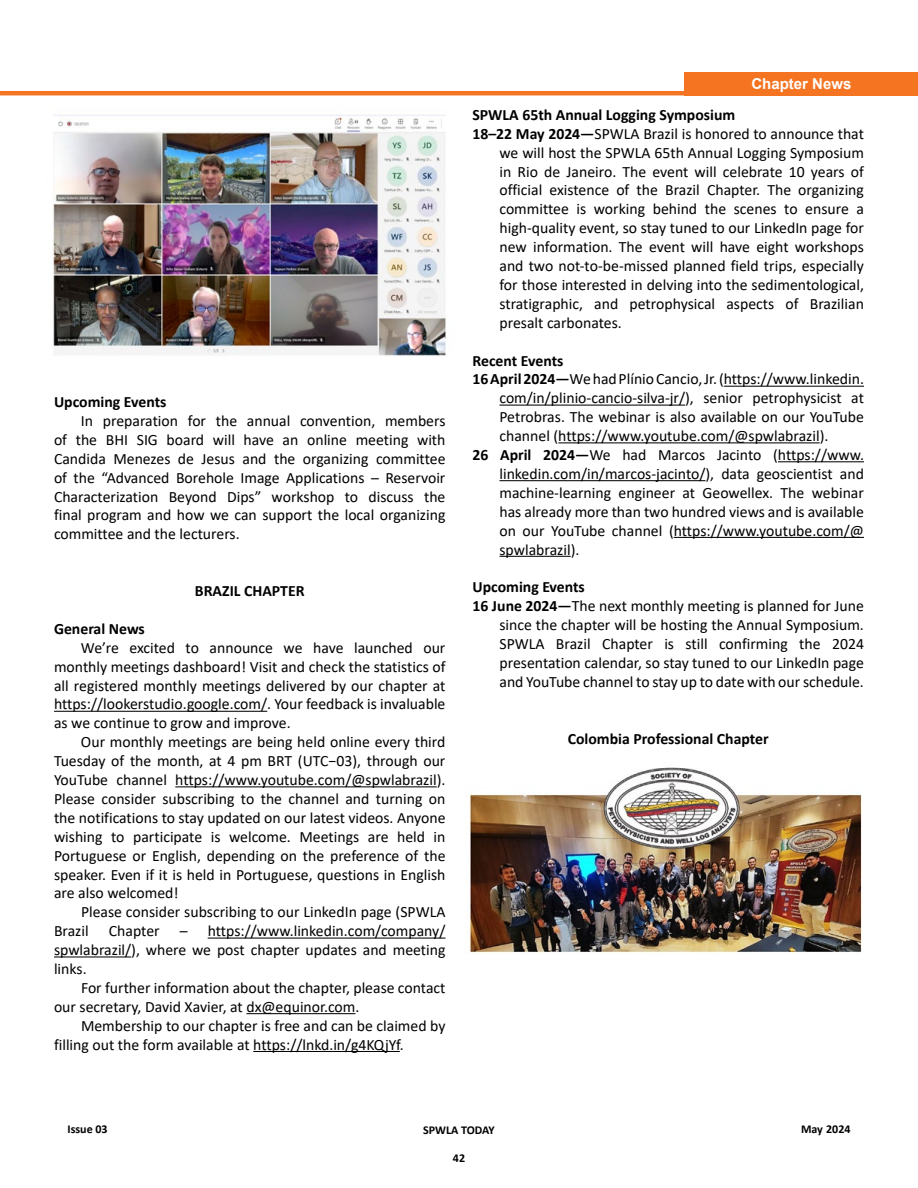
<style>
.page{position:relative;width:918px;height:1188px;background:#fff}
.page>*{position:absolute;margin:0;border:0;box-sizing:border-box;transform-origin:0 0}
.t1{font:15.75px/18.9px "Calibri";color:#000;text-align:justify}
.t2{font:700 15.75px "Calibri";color:#000}
.t3{font:700 15px "Arial";color:#fff}
.t4{font:700 12px "Calibri";color:#000}
.s1{font-weight:700}
</style>
<div class="page">
<img style="left:53px;top:115px;width:393px;height:241px">
<hr style="left:0;top:91px;width:918px;height:4px;background:#f47421">
<div style="left:685px;top:72px;width:233px;height:23px;background:#f47421"></div>
<hr style="left:54px;top:711px;width:213px;height:1px;background:#000">
<hr style="left:175px;top:786px;width:262px;height:1px;background:#000">
<hr style="left:208px;top:938px;width:237px;height:1px;background:#000">
<hr style="left:54px;top:956px;width:77px;height:1px;background:#000">
<hr style="left:246px;top:1013px;width:109px;height:1px;background:#000">
<hr style="left:253px;top:1051px;width:147px;height:1px;background:#000">
<hr style="left:724px;top:386px;width:140px;height:1px;background:#000">
<hr style="left:500px;top:405px;width:185px;height:1px;background:#000">
<hr style="left:558px;top:442px;width:262px;height:1px;background:#000">
<hr style="left:778px;top:461px;width:86px;height:1px;background:#000">
<hr style="left:500px;top:480px;width:206px;height:1px;background:#000">
<hr style="left:674px;top:537px;width:190px;height:1px;background:#000">
<hr style="left:500px;top:556px;width:71px;height:1px;background:#000">
<img style="left:469px;top:767px;width:393px;height:186px">
<p class="t2" style="left:54px;top:391px;width:114px">Upcoming Events</p>
<p class="t1" style="left:54px;top:411px;width:393px;text-indent:27px">In preparation for the annual convention, members of the BHI SIG board will have an online meeting with Candida Menezes de Jesus and the organizing committee of the “Advanced Borehole Image Applications – Reservoir Characterization Beyond Dips” workshop to discuss the final program and how we can support the local organizing committee and the lecturers.</p>
<p class="t2" style="left:195px;top:580px;width:111px">BRAZIL CHAPTER</p>
<p class="t2" style="left:54px;top:618px;width:92px">General News</p>
<p class="t1" style="left:54px;top:638px;width:393px;text-indent:27px">We’re excited to announce we have launched our monthly meetings dashboard! Visit and check the statistics of all registered monthly meetings delivered by our chapter at https://lookerstudio.google.com/. Your feedback is invaluable as we continue to grow and improve.</p>
<p class="t1" style="left:54px;top:732px;width:393px;text-indent:27px">Our monthly meetings are being held online every third Tuesday of the month, at 4 pm BRT (UTC−03), through our YouTube channel https://www.youtube.com/@spwlabrazil).<br>Please consider subscribing to the channel and turning on the notifications to stay updated on our latest videos. Anyone wishing to participate is welcome. Meetings are held in Portuguese or English, depending on the preference of the speaker. Even if it is held in Portuguese, questions in English are also welcomed!</p>
<p class="t1" style="left:54px;top:902px;width:393px;text-indent:27px">Please consider subscribing to our LinkedIn page (SPWLA<br>Brazil</p>
<p class="t1" style="left:54px;top:921px;width:393px;text-indent:126px">– https://www.linkedin.com/company/ spwlabrazil/), where we post chapter updates and meeting links.</p>
<p class="t1" style="left:54px;top:978px;width:393px;text-indent:27px">For further information about the chapter, please contact our secretary, David Xavier, at dx@equinor.com.</p>
<p class="t1" style="left:54px;top:1016px;width:393px;text-indent:27px">Membership to our chapter is free and can be claimed by filling out the form available at https://lnkd.in/g4KQjYf.</p>
<p class="t1" style="left:109px;top:921px;width:52px">Chapter</p>
<p class="t3" style="left:751px;top:73px;width:102px">Chapter News</p>
<p class="t2" style="left:472px;top:103px;width:264px">SPWLA 65th Annual Logging Symposium</p>
<p class="t1" style="left:472px;top:124px;width:393px"><span class="s1">18–22 May 2024—</span>SPWLA Brazil is honored to announce that</p>
<p class="t1" style="left:499px;top:143px;width:366px">we will host the SPWLA 65th Annual Logging Symposium</p>
<p class="t1" style="left:499px;top:161px;width:366px">in Rio de Janeiro. The event will celebrate 10 years of</p>
<p class="t1" style="left:499px;top:180px;width:366px">official existence of the Brazil Chapter. The organizing</p>
<p class="t1" style="left:499px;top:199px;width:366px">committee is working behind the scenes to ensure a</p>
<p class="t1" style="left:499px;top:218px;width:366px">high-quality event, so stay tuned to our LinkedIn page for</p>
<p class="t1" style="left:499px;top:237px;width:366px">new information. The event will have eight workshops</p>
<p class="t1" style="left:499px;top:256px;width:366px">and two not-to-be-missed planned field trips, especially</p>
<p class="t1" style="left:499px;top:275px;width:366px">for those interested in delving into the sedimentological,</p>
<p class="t1" style="left:499px;top:294px;width:366px">stratigraphic, and petrophysical aspects of Brazilian</p>
<p class="t1" style="left:499px;top:313px;width:124px">presalt carbonates.</p>
<p class="t2" style="left:472px;top:349px;width:92px">Recent Events</p>
<p class="t1" style="left:472px;top:369px;width:393px"><span class="s1">16 April 2024—</span>We had Plínio Cancio, Jr. (https://www.linkedin.</p>
<p class="t1" style="left:499px;top:388px;width:366px">com/in/plinio-cancio-silva-jr/), senior petrophysicist at</p>
<p class="t1" style="left:499px;top:407px;width:366px">Petrobras. The webinar is also available on our YouTube</p>
<p class="t1" style="left:499px;top:426px;width:330px">channel (https://www.youtube.com/@spwlabrazil).</p>
<p class="t1" style="left:472px;top:445px;width:393px"><span class="s1">26 April 2024—</span>We had Marcos Jacinto (https://www.</p>
<p class="t1" style="left:499px;top:464px;width:366px">linkedin.com/in/marcos-jacinto/), data geoscientist and</p>
<p class="t1" style="left:499px;top:483px;width:366px">machine-learning engineer at Geowellex. The webinar</p>
<p class="t1" style="left:499px;top:502px;width:366px">has already more than two hundred views and is available</p>
<p class="t1" style="left:499px;top:521px;width:366px">on our YouTube channel (https://www.youtube.com/@</p>
<p class="t1" style="left:499px;top:539px;width:81px">spwlabrazil).</p>
<p class="t2" style="left:472px;top:576px;width:114px">Upcoming Events</p>
<p class="t1" style="left:472px;top:596px;width:393px"><span class="s1">16 June 2024—</span>The next monthly meeting is planned for June</p>
<p class="t1" style="left:499px;top:615px;width:366px">since the chapter will be hosting the Annual Symposium.</p>
<p class="t1" style="left:499px;top:634px;width:366px">SPWLA Brazil Chapter is still confirming the 2024</p>
<p class="t1" style="left:499px;top:653px;width:366px">presentation calendar, so stay tuned to our LinkedIn page</p>
<p class="t1" style="left:499px;top:672px;width:366px">and YouTube channel to stay up to date with our schedule.</p>
<p class="t2" style="left:568px;top:727px;width:202px">Colombia Professional Chapter</p>
<p class="t4" style="left:68px;top:1121px;width:42px">Issue 03</p>
<p class="t4" style="left:423px;top:1121px;width:73px">SPWLA TODAY</p>
<p class="t4" style="left:801px;top:1121px;width:51px">May 2024</p>
<p class="t4" style="left:453px;top:1149px;width:14px">42</p>
</div>
